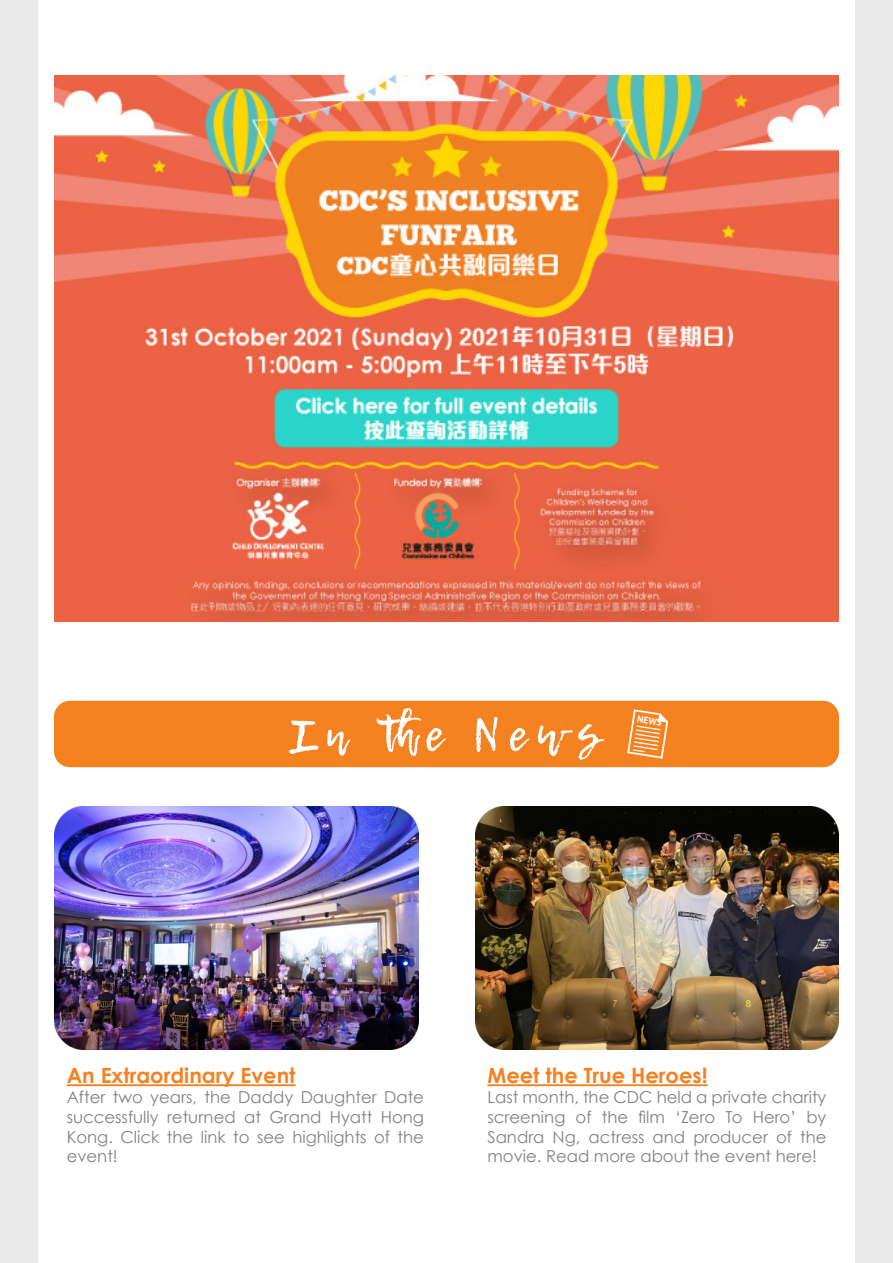
<style>
.page{position:relative;width:893px;height:1263px;background:#fff}
.page>*{position:absolute;margin:0;border:0;box-sizing:border-box;transform-origin:0 0}
.t1{font:700 21px "Century Gothic";color:#f68121}
.t2{font:16.5px/19.8px "Century Gothic";color:#808284;text-align:justify}
.t3{font:700 9.6px "PT Sans";color:#fff}
</style>
<div class="page">
<div style="left:0;top:0;width:38px;height:1263px;background:#e9e9e9"></div>
<div style="left:855px;top:0;width:38px;height:1263px;background:#e9e9e9"></div>
<img style="left:54px;top:75px;width:785px;height:547px">
<div style="left:54px;top:701px;width:785px;height:66px;background:#f58221;border-radius:16px"></div>
<svg style="left:627px;top:709px;width:41px;height:50px"></svg>
<svg style="left:289px;top:720px;width:30px;height:34px"></svg>
<svg style="left:327px;top:730px;width:23px;height:26px"></svg>
<svg style="left:377px;top:708px;width:69px;height:48px"></svg>
<svg style="left:476px;top:717px;width:21px;height:35px"></svg>
<svg style="left:510px;top:728px;width:20px;height:23px"></svg>
<svg style="left:538px;top:724px;width:66px;height:36px"></svg>
<img style="left:54px;top:806px;width:364px;height:243px">
<img style="left:475px;top:806px;width:364px;height:243px">
<hr style="left:67px;top:1084px;width:229px;height:2px;background:#f68121">
<hr style="left:487px;top:1084px;width:221px;height:2px;background:#f68121">
<p class="t3" style="left:638px;top:713px;width:26px;rotate:9deg">NEWS</p>
<p class="t1" style="left:67px;top:1062px;width:230px">An Extraordinary Event</p>
<p class="t2" style="left:67px;top:1087px;width:359px">After two years, the Daddy Daughter Date successfully returned at Grand Hyatt Hong Kong. Click the link to see highlights of the event!</p>
<p class="t1" style="left:487px;top:1062px;width:222px">Meet the True Heroes!</p>
<p class="t2" style="left:487px;top:1087px;width:341px">Last month, the CDC held a private charity screening of the film ‘Zero To Hero’ by Sandra Ng, actress and producer of the movie. Read more about the event here!</p>
</div>
